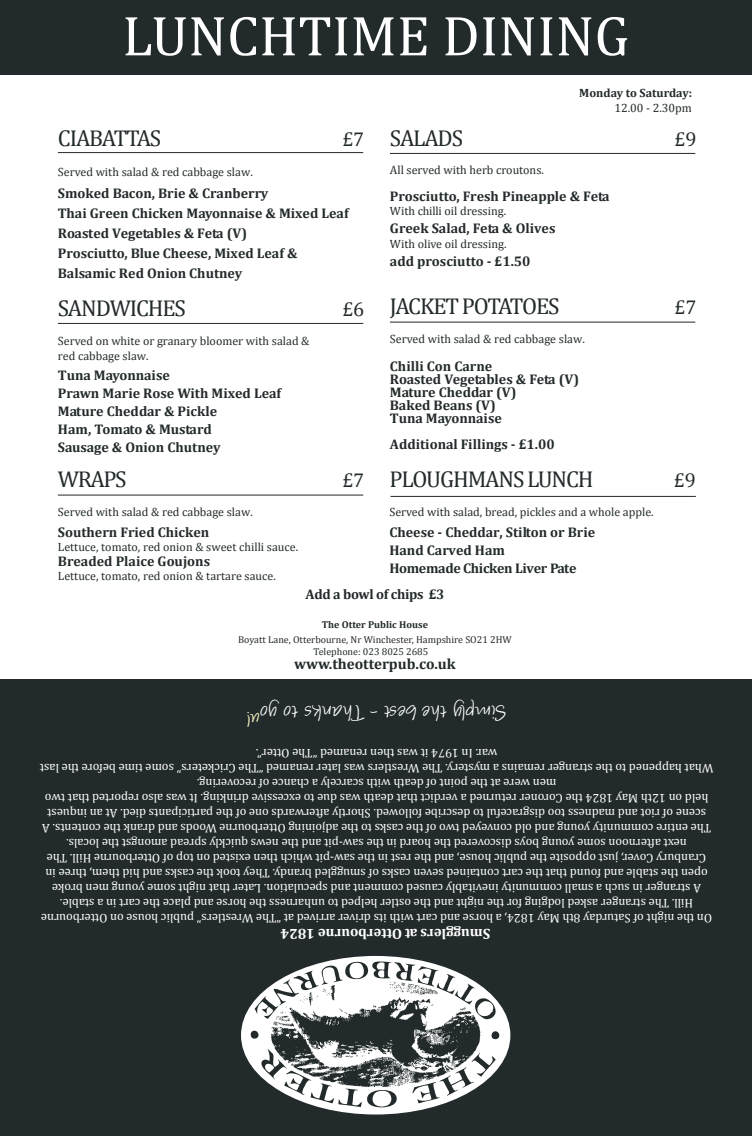
<style>
.page{position:relative;width:752px;height:1136px;background:#fff}
.page>*{position:absolute;margin:0;border:0;box-sizing:border-box;transform-origin:0 0}
.t1{font:56.9px "Cambria";color:#fff}
.t2{font:24.9px "Angelina";color:#fff}
.t3{font:24.9px "Angelina";color:#fbf8c9}
.t4{font:23px "Cambria";letter-spacing:-.05em;color:#232a2b}
.t5{font:20px "Cambria";color:#232a2b}
.t6{font:700 15px "Cambria";color:#232a2b}
.t7{font:700 14.5px "Cambria";color:#fff}
.t8{font:700 14px/18px "Cambria";color:#232a2b}
.t9{font:700 14px "Cambria";letter-spacing:-.025em;color:#232a2b}
.t10{font:12.5px/15px "Cambria";color:#fff;text-align:center}
.t11{font:12px/14.4px "Cambria";color:#232a2b}
.t12{font:700 12px "Cambria";color:#232a2b}
.t13{font:10px/11.9px "Cambria";color:#232a2b}
.t14{font:700 10px "Cambria";color:#232a2b}
</style>
<div class="page">
<div style="left:0;top:0;width:751px;height:75px;background:#232a2b"></div>
<div style="left:0;top:679px;width:751px;height:457px;background:#232a2b"></div>
<hr style="left:58px;top:152px;width:305px;height:1px;background:#232a2b">
<hr style="left:389px;top:321px;width:306px;height:1px;background:#232a2b">
<hr style="left:58px;top:323px;width:305px;height:1px;background:#232a2b">
<hr style="left:390px;top:496px;width:305px;height:1px;background:#232a2b">
<hr style="left:389px;top:153px;width:306px;height:1px;background:#232a2b">
<hr style="left:58px;top:494px;width:305px;height:1px;background:#232a2b">
<div style="left:241px;top:956px;width:269px;height:158px;background:#fff;border-radius:50%"></div>
<svg style="left:248px;top:959px;width:253px;height:148px"></svg>
<h1 class="t1" style="left:122px;top:2px;width:508px">LUNCHTIME DINING</h1>
<p class="t12" style="left:579px;top:85px;width:114px">Monday to Saturday:</p>
<p class="t11" style="left:614px;top:101px;width:79px">12.00 - 2.30pm</p>
<h3 class="t4" style="left:58px;top:125px;width:105px">CIABATTAS</h3>
<h3 class="t5" style="left:342px;top:128px;width:23px">£7</h3>
<p class="t11" style="left:58px;top:165px;width:196px">Served with salad &amp; red cabbage slaw.</p>
<p class="t8" style="left:58px;top:183px;width:292px;line-height:20px">Smoked Bacon, Brie &amp; Cranberry<br>Thai Green Chicken Mayonnaise &amp; Mixed Leaf Roasted Vegetables &amp; Feta (V)<br>Prosciutto, Blue Cheese, Mixed Leaf &amp; Balsamic Red Onion Chutney</p>
<h3 class="t4" style="left:389px;top:293px;width:171px">JACKET POTATOES</h3>
<h3 class="t5" style="left:674px;top:296px;width:23px">£7</h3>
<p class="t11" style="left:389px;top:332px;width:196px">Served with salad &amp; red cabbage slaw.</p>
<p class="t8" style="left:389px;top:359px;width:190px;line-height:13px">Chilli Con Carne<br>Roasted Vegetables &amp; Feta (V)<br>Mature Cheddar (V)<br>Baked Beans (V)<br>Tuna Mayonnaise</p>
<p class="t8" style="left:389px;top:434px;width:166px">Additional Fillings - £1.00</p>
<h3 class="t4" style="left:389px;top:466px;width:206px">PLOUGHMANS LUNCH</h3>
<h3 class="t5" style="left:673px;top:468px;width:23px">£9</h3>
<p class="t11" style="left:389px;top:505px;width:265px">Served with salad, bread, pickles and a whole apple.</p>
<p class="t8" style="left:389px;top:522px;width:207px">Cheese - Cheddar, Stilton or Brie<br>Hand Carved Ham<br>Homemade Chicken Liver Pate</p>
<h3 class="t4" style="left:389px;top:124px;width:75px">SALADS</h3>
<h3 class="t5" style="left:674px;top:127px;width:23px">£9</h3>
<p class="t11" style="left:389px;top:163px;width:155px">All served with herb croutons.</p>
<p class="t8" style="left:389px;top:187px;width:221px">Prosciutto, Fresh Pineapple &amp; Feta</p>
<p class="t11" style="left:389px;top:204px;width:118px">With chilli oil dressing.</p>
<p class="t8" style="left:389px;top:219px;width:167px">Greek Salad, Feta &amp; Olives</p>
<p class="t11" style="left:389px;top:236px;width:118px">With olive oil dressing.</p>
<p class="t8" style="left:389px;top:251px;width:142px">add prosciutto - £1.50</p>
<h3 class="t4" style="left:58px;top:295px;width:129px">SANDWICHES</h3>
<h3 class="t5" style="left:342px;top:298px;width:23px">£6</h3>
<p class="t11" style="left:58px;top:334px;width:253px">Served on white or granary bloomer with salad &amp; red cabbage slaw.</p>
<p class="t8" style="left:58px;top:365px;width:225px">Tuna Mayonnaise<br>Prawn Marie Rose With Mixed Leaf<br>Mature Cheddar &amp; Pickle<br>Ham, Tomato &amp; Mustard<br>Sausage &amp; Onion Chutney</p>
<h3 class="t4" style="left:58px;top:466px;width:70px">WRAPS</h3>
<h3 class="t5" style="left:342px;top:468px;width:23px">£7</h3>
<p class="t11" style="left:58px;top:505px;width:196px">Served with salad &amp; red cabbage slaw.</p>
<p class="t8" style="left:58px;top:522px;width:153px">Southern Fried Chicken</p>
<p class="t11" style="left:58px;top:540px;width:242px">Lettuce, tomato, red onion &amp; sweet chilli sauce.</p>
<p class="t8" style="left:58px;top:551px;width:154px">Breaded Plaice Goujons</p>
<p class="t11" style="left:58px;top:569px;width:219px">Lettuce, tomato, red onion &amp; tartare sauce.</p>
<p class="t9" style="left:305px;top:584px;width:140px">Add a bowl of chips £3</p>
<p class="t14" style="left:321px;top:618px;width:108px">The Otter Public House</p>
<p class="t13" style="left:313px;top:634px;width:199px;text-indent:-75px">Boyatt Lane, Otterbourne, Nr Winchester, Hampshire SO21 2HW<br>Telephone: 023 8025 2685</p>
<p class="t6" style="left:294px;top:653px;width:163px">www.theotterpub.co.uk</p>
<h2 class="t2" style="left:504px;top:723px;width:246px;rotate:-180deg">mi S hty l p sebe t - knahT oyo ts</h2>
<h2 class="t3" style="left:259px;top:730px;width:14px;rotate:-180deg">!u</h2>
<p class="t10" style="left:713px;top:925px;width:674px;rotate:-180deg">On the night of Satu adr y 8th May 1824, a horse and cart with its dr vi er arr vi ed at “The Wrestlers” public house on Ot ret bourne Hill. The stranger asked lodging for the night and the ostler helped to unharness the horse and place the cart in a stable.<br>A stranger in such a small community inevitably caused comment and speculation. Later that night some young men b kor e open the stable and found that the cart contained s ve en casks of smuggled bran yd . They took the casks and hid them, three in<br>rC anbury C revo , just opposite the public house, and the rest in the s wa -pit which then existed on top of Ot ret bourne Hill. The<br>en xt afternoon some young b yo s disc revo ed the hoard in the s wa -pit and the news quickly spread amongst the locals.<br>The entire community young and old conv ye ed two of the casks to the adjoining Ot ret bourne Woods and drank the contents. A scene of riot and madness too disgraceful to describe foll wo ed. Shortly afterw ra ds one of the participants died. At an inquest held on 12th May 1824 the Coroner returned a rev dict that death was due to xe cess vi e drinking. It was also reported that two men w re e at the point of death with scarcely a chance of rec vo ering.<br>What happened to the stranger remains a m tsy ery. The Wrestlers was later renamed “The Cric tek ers” some time be rof e the last w ra . In 1974 it was then renamed “The Otter .”</p>
<p class="t7" style="left:490px;top:944px;width:211px;rotate:-180deg">Smugglers at Otterbourne 1824</p>
</div>
